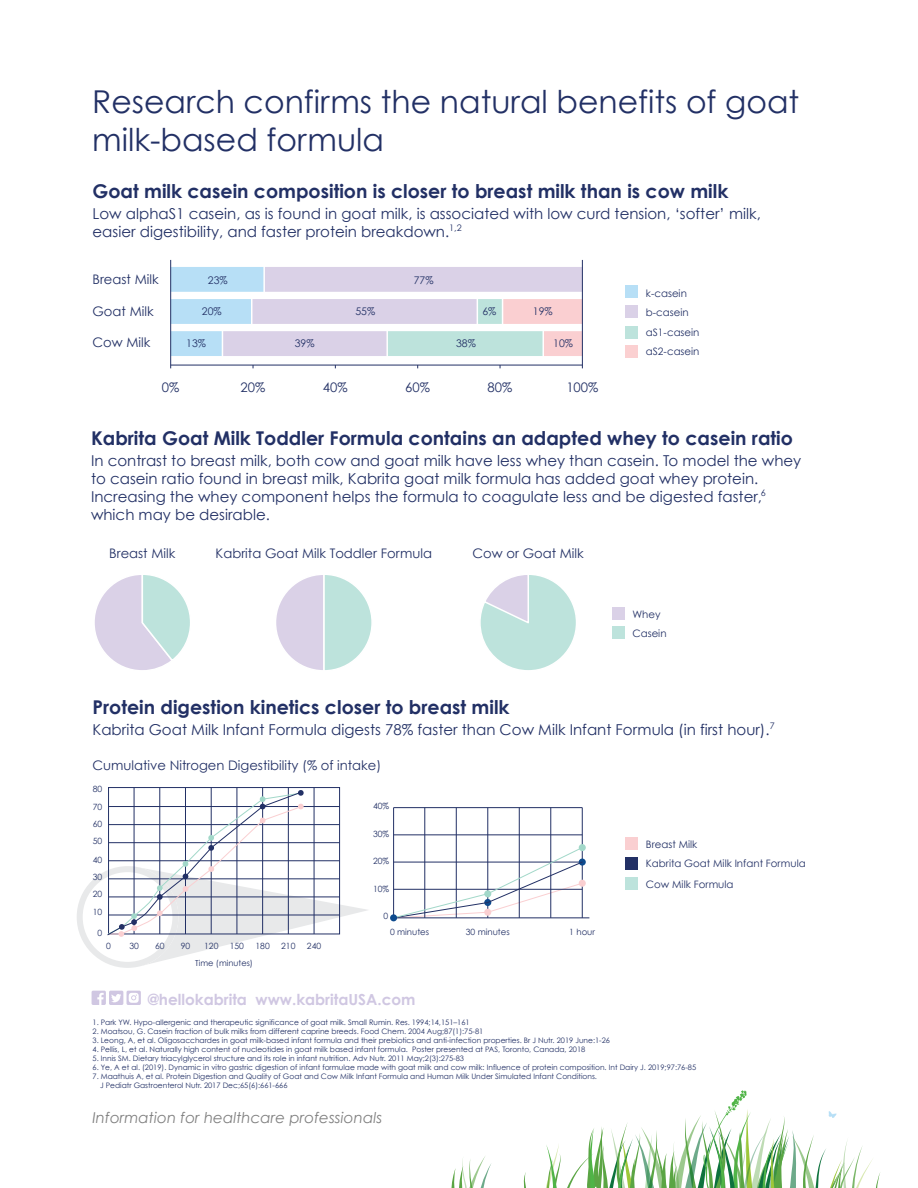
<style>
.page{position:relative;width:918px;height:1188px;background:#fff}
.page>*{position:absolute;margin:0;border:0;box-sizing:border-box;transform-origin:0 0}
.t1{font:31.5px/37.8px "Century Gothic";color:#223065}
.t2{font:700 19.05px "Century Gothic";color:#223065}
.t3{font:700 15.3px "Century Gothic";color:#d0c7e2}
.t4{font:15px/17.9px "Century Gothic";color:#223065}
.t5{font:italic 15px "Century Gothic";letter-spacing:.005em;color:#808080}
.t6{font:13.2px "Century Gothic";color:#223065}
.t7{font:10.5px "Century Gothic";color:#223065}
.t8{font:10.2px/19.4px "Century Gothic";color:#223065}
.t9{font:8.55px/17.4px "Century Gothic";color:#223065;text-align:justify}
.t10{font:8.25px "Century Gothic";color:#223065}
.t11{font:7.5px/9px "Century Gothic";color:#223065}
</style>
<div class="page">
<svg style="left:92px;top:991px;width:49px;height:14px"></svg>
<svg style="left:451px;top:1156px;width:40px;height:32px"></svg>
<svg style="left:523px;top:1090px;width:357px;height:98px"></svg>
<svg style="left:171px;top:265px;width:411px;height:93px"></svg>
<hr style="left:170px;top:260px;width:1px;height:108px;background:#223065">
<hr style="left:582px;top:260px;width:1px;height:108px;background:#223065">
<hr style="left:171px;top:365px;width:411px;height:1px;background:#223065">
<div style="left:626px;top:838px;width:12px;height:12px;background:#facfd1"></div>
<div style="left:626px;top:857px;width:12px;height:12px;background:#223065"></div>
<div style="left:626px;top:878px;width:12px;height:12px;background:#bde3dc"></div>
<div style="left:626px;top:286px;width:12px;height:12px;background:#b7dff6"></div>
<div style="left:626px;top:306px;width:12px;height:12px;background:#dad1e7"></div>
<div style="left:626px;top:326px;width:12px;height:12px;background:#bde3dc"></div>
<div style="left:626px;top:345px;width:12px;height:12px;background:#fbd0d1"></div>
<div style="left:612px;top:607px;width:12px;height:12px;background:#dad1e7"></div>
<div style="left:612px;top:627px;width:12px;height:12px;background:#bde3dc"></div>
<svg style="left:95px;top:575px;width:95px;height:95px"></svg>
<svg style="left:276px;top:575px;width:96px;height:95px"></svg>
<svg style="left:480px;top:575px;width:96px;height:95px"></svg>
<hr style="left:425px;top:808px;width:1px;height:110px;background:#223065">
<hr style="left:393px;top:808px;width:1px;height:110px;background:#223065">
<hr style="left:456px;top:808px;width:1px;height:110px;background:#223065">
<hr style="left:488px;top:808px;width:1px;height:110px;background:#223065">
<hr style="left:519px;top:808px;width:1px;height:110px;background:#223065">
<hr style="left:551px;top:808px;width:1px;height:110px;background:#223065">
<hr style="left:582px;top:808px;width:1px;height:110px;background:#223065">
<hr style="left:394px;top:835px;width:188px;height:1px;background:#223065">
<hr style="left:394px;top:807px;width:188px;height:1px;background:#223065">
<hr style="left:394px;top:918px;width:195px;height:1px;background:#223065">
<div style="left:579px;top:880px;width:7px;height:7px;background:#facfd1;border-radius:50%"></div>
<div style="left:579px;top:844px;width:7px;height:7px;background:#a2d8c9;border-radius:50%"></div>
<div style="left:579px;top:859px;width:7px;height:7px;background:#0e4b8e;border-radius:50%"></div>
<svg style="left:393px;top:847px;width:190px;height:72px"></svg>
<div style="left:390px;top:914px;width:7px;height:7px;background:#0e4b8e;border-radius:50%"></div>
<hr style="left:134px;top:788px;width:1px;height:146px;background:#223065">
<hr style="left:160px;top:788px;width:1px;height:146px;background:#223065">
<hr style="left:185px;top:788px;width:1px;height:146px;background:#223065">
<hr style="left:211px;top:788px;width:1px;height:146px;background:#223065">
<hr style="left:237px;top:788px;width:1px;height:146px;background:#223065">
<hr style="left:262px;top:788px;width:1px;height:146px;background:#223065">
<hr style="left:288px;top:788px;width:1px;height:146px;background:#223065">
<hr style="left:314px;top:788px;width:1px;height:146px;background:#223065">
<svg style="left:77px;top:790px;width:290px;height:178px"></svg>
<h1 class="t1" style="left:92px;top:86px;width:709px">Research confirms the natural benefits of goat milk-based formula</h1>
<h2 class="t2" style="left:93px;top:184px;width:637px">Goat milk casein composition is closer to breast milk than is cow milk</h2>
<h3 class="t4" style="left:93px;top:206px;width:670px">Low alphaS1 casein, as is found in goat milk, is associated with low curd tension, ‘softer’ milk, easier digestibility, and faster protein breakdown.<sup>1,2</sup></h3>
<h3 class="t6" style="left:93px;top:274px;width:68px">Breast Milk</h3>
<h3 class="t6" style="left:93px;top:306px;width:63px">Goat Milk</h3>
<h3 class="t6" style="left:93px;top:337px;width:59px">Cow Milk</h3>
<h3 class="t7" style="left:208px;top:276px;width:21px">23%</h3>
<h3 class="t7" style="left:414px;top:276px;width:21px">77%</h3>
<h3 class="t7" style="left:202px;top:307px;width:21px">20%</h3>
<h3 class="t7" style="left:355px;top:307px;width:21px">55%</h3>
<h3 class="t7" style="left:482px;top:307px;width:15px">6%</h3>
<h3 class="t7" style="left:533px;top:307px;width:21px">19%</h3>
<h3 class="t7" style="left:186px;top:339px;width:21px">13%</h3>
<h3 class="t7" style="left:295px;top:339px;width:21px">39%</h3>
<h3 class="t7" style="left:456px;top:339px;width:21px">38%</h3>
<h3 class="t7" style="left:553px;top:339px;width:21px">10%</h3>
<h3 class="t8" style="left:646px;top:284px;width:44px">k-casein b-casein</h3>
<h3 class="t8" style="left:646px;top:324px;width:55px;line-height:18.9px">aS1-casein aS2-casein</h3>
<h3 class="t6" style="left:162px;top:382px;width:19px">0%</h3>
<h3 class="t6" style="left:241px;top:382px;width:26px">20%</h3>
<h3 class="t6" style="left:323px;top:382px;width:26px">40%</h3>
<h3 class="t6" style="left:405px;top:382px;width:26px">60%</h3>
<h3 class="t6" style="left:488px;top:382px;width:26px">80%</h3>
<h3 class="t6" style="left:566px;top:382px;width:34px">100%</h3>
<h2 class="t2" style="left:91px;top:431px;width:703px">Kabrita Goat Milk Toddler Formula contains an adapted whey to casein ratio</h2>
<p class="t4" style="left:91px;top:453px;width:712px">In contrast to breast milk, both cow and goat milk have less whey than casein. To model the whey to casein ratio found in breast milk, Kabrita goat milk formula has added goat whey protein.<br>Increasing the whey component helps the formula to coagulate less and be digested faster,<sup>6 </sup>which may be desirable.</p>
<h3 class="t6" style="left:109px;top:548px;width:68px">Breast Milk</h3>
<h3 class="t6" style="left:216px;top:548px;width:218px">Kabrita Goat Milk Toddler Formula</h3>
<h3 class="t6" style="left:473px;top:548px;width:113px">Cow or Goat Milk</h3>
<h3 class="t8" style="left:632px;top:605px;width:36px">Whey<br>Casein</h3>
<h2 class="t2" style="left:93px;top:700px;width:419px">Protein digestion kinetics closer to breast milk</h2>
<h3 class="t4" style="left:93px;top:722px;width:684px">Kabrita Goat Milk Infant Formula digests 78% faster than Cow Milk Infant Formula (in first hour).<sup>7</sup></h3>
<h3 class="t6" style="left:93px;top:760px;width:290px">Cumulative Nitrogen Digestibility (% of intake)</h3>
<p class="t9" style="left:93px;top:781px;width:11px">80<br>70<br>60<br>50</p>
<p class="t9" style="left:93px;top:852px;width:11px">40<br>30<br>20<br>10</p>
<p class="t9" style="left:97px;top:925px;width:6px">0</p>
<p class="t9" style="left:106px;top:938px;width:6px">0</p>
<p class="t9" style="left:130px;top:938px;width:11px">30</p>
<p class="t9" style="left:155px;top:938px;width:11px">60</p>
<p class="t9" style="left:181px;top:938px;width:11px">90</p>
<p class="t9" style="left:204px;top:938px;width:16px">120</p>
<p class="t9" style="left:230px;top:938px;width:16px">150</p>
<p class="t9" style="left:256px;top:938px;width:16px">180</p>
<p class="t9" style="left:281px;top:938px;width:16px">210</p>
<p class="t9" style="left:307px;top:938px;width:16px">240</p>
<p class="t10" style="left:195px;top:959px;width:59px">Time (minutes)</p>
<p class="t9" style="left:373px;top:798px;width:18px">40%</p>
<p class="t9" style="left:373px;top:826px;width:18px">30%</p>
<p class="t9" style="left:373px;top:853px;width:18px">20%</p>
<p class="t9" style="left:373px;top:881px;width:18px">10%</p>
<p class="t9" style="left:383px;top:908px;width:6px">0</p>
<p class="t9" style="left:390px;top:924px;width:41px">0 minutes</p>
<p class="t9" style="left:466px;top:924px;width:45px">30 minutes</p>
<p class="t9" style="left:569px;top:924px;width:27px">1 hour</p>
<h3 class="t3" style="left:148px;top:993px;width:269px">@hellokabrita www.kabritaUSA.com</h3>
<h3 class="t8" style="left:646px;top:836px;width:161px">Breast Milk<br>Kabrita Goat Milk Infant Formula</h3>
<h3 class="t8" style="left:646px;top:876px;width:89px">Cow Milk Formula</h3>
<p class="t11" style="left:93px;top:1019px;width:379px">1. Park YW. Hypo-allergenic and therapeutic significance of goat milk. Small Rumin. Res. 1994;14,151–161</p>
<p class="t11" style="left:93px;top:1028px;width:392px">2. Moatsou, G. Casein fraction of bulk milks from different caprine breeds. Food Chem. 2004 Aug;87(1):75-81</p>
<p class="t11" style="left:93px;top:1037px;width:519px">3. Leong, A, et al. Oligosacchardes in goat milk-based infant formula and their prebiotics and anti-infection properties. Br J Nutr. 2019 June:1-26</p>
<p class="t11" style="left:93px;top:1046px;width:494px">4. Pellis, L, et al. Naturally high content of nucleotides in goat milk based infant formula. Poster presented at PAS, Toronto, Canada, 2018</p>
<p class="t11" style="left:93px;top:1055px;width:373px">5. Innis SM. Dietary triacylglycerol structure and its role in infant nutrition. Adv Nutr. 2011 May;2(3):275-83</p>
<p class="t11" style="left:93px;top:1064px;width:605px">6. Ye, A et al. (2019). Dynamic in vitro gastric digestion of infant formulae made with goat milk and cow milk: Influence of protein composition. Int Dairy J. 2019;97:76-85</p>
<p class="t11" style="left:100px;top:1073px;width:498px;text-indent:-8px">7. Maathuis A, et al. Protein Digestion and Quality of Goat and Cow Milk Infant Formula and Human Milk Under Simulated Infant Conditions.<br>J Pediatr Gastroenterol Nutr. 2017 Dec;65(6):661-666</p>
<h3 class="t5" style="left:93px;top:1111px;width:291px">Information for healthcare professionals</h3>
</div>
